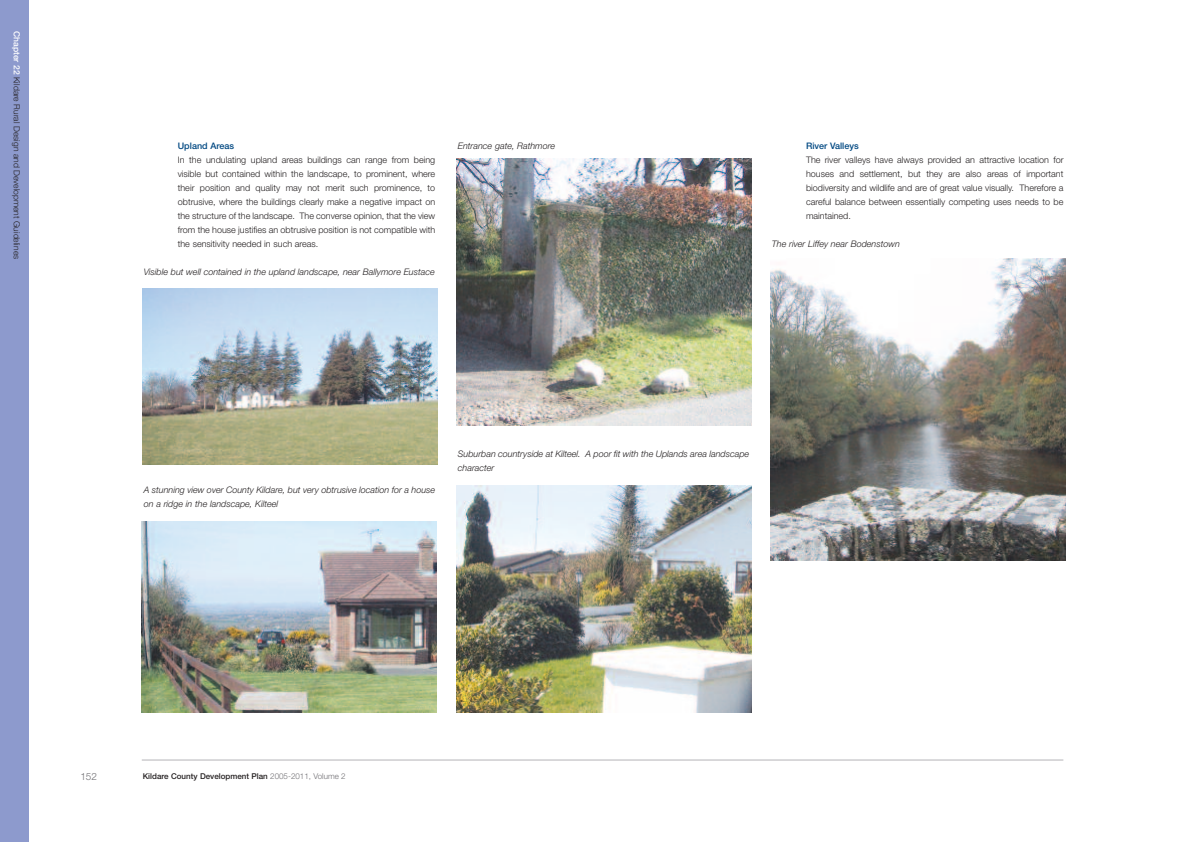
<style>
.page{position:relative;width:1191px;height:842px;background:#fff}
.page>*{position:absolute;margin:0;border:0;box-sizing:border-box;transform-origin:0 0}
.t1{font:300 10px "Helvetica Neue";color:#717074}
.t2{font:300 9px/14px "Helvetica Neue";color:#231f20;text-align:justify}
.t3{font:italic 300 9px/14px "Helvetica Neue";color:#231f20}
.t4{font:500 9px "Helvetica Neue";color:#014882}
.t5{font:300 8.5px "Helvetica Neue";color:#231f20}
.t6{font:500 8px "Helvetica Neue";color:#231f20}
.s1{font-weight:500;color:#fff}
.s2{font-weight:300;color:#717074}
</style>
<div class="page">
<hr style="left:142px;top:760px;width:921px;height:1px;background:#b4b3b7">
<div style="left:0;top:0;width:28px;height:842px;background:#8d9acd"></div>
<img style="left:143px;top:288px;width:295px;height:177px">
<img style="left:457px;top:159px;width:295px;height:266px">
<img style="left:457px;top:486px;width:295px;height:226px">
<img style="left:142px;top:522px;width:295px;height:190px">
<img style="left:771px;top:259px;width:294px;height:302px">
<p class="t5" style="left:20px;top:31px;width:230px;rotate:90deg"><span class="s1">Chapter 22</span> Kildare Rural Design and Development Guidelines</p>
<p class="t4" style="left:178px;top:143px;width:58px">Upland Areas</p>
<p class="t2" style="left:178px;top:154px;width:259px">In the undulating upland areas buildings can range from being visible but contained within the landscape, to prominent, where their position and quality may not merit such prominence, to obtrusive, where the buildings clearly make a negative impact on the structure of the landscape. The converse opinion, that the view from the house justifies an obtrusive position is not compatible with the sensitivity needed in such areas.</p>
<p class="t3" style="left:144px;top:266px;width:292px">Visible but well contained in the upland landscape, near Ballymore Eustace</p>
<p class="t3" style="left:458px;top:140px;width:99px">Entrance gate, Rathmore</p>
<p class="t4" style="left:806px;top:143px;width:54px">River Valleys</p>
<p class="t2" style="left:806px;top:154px;width:259px">The river valleys have always provided an attractive location for houses and settlement, but they are also areas of important biodiversity and wildlife and are of great value visually. Therefore a careful balance between essentially competing uses needs to be maintained.</p>
<p class="t3" style="left:772px;top:238px;width:129px">The river Liffey near Bodenstown</p>
<p class="t3" style="left:144px;top:484px;width:293px">A stunning view over County Kildare, but very obtrusive location for a house on a ridge in the landscape, Kilteel</p>
<p class="t3" style="left:458px;top:448px;width:293px">Suburban countryside at Kilteel. A poor fit with the Uplands area landscape character</p>
<p class="t1" style="left:80px;top:773px;width:18px">152</p>
<p class="t6" style="left:143px;top:773px;width:204px">Kildare County Development Plan <span class="s2">2005-2011, Volume 2</span></p>
</div>
